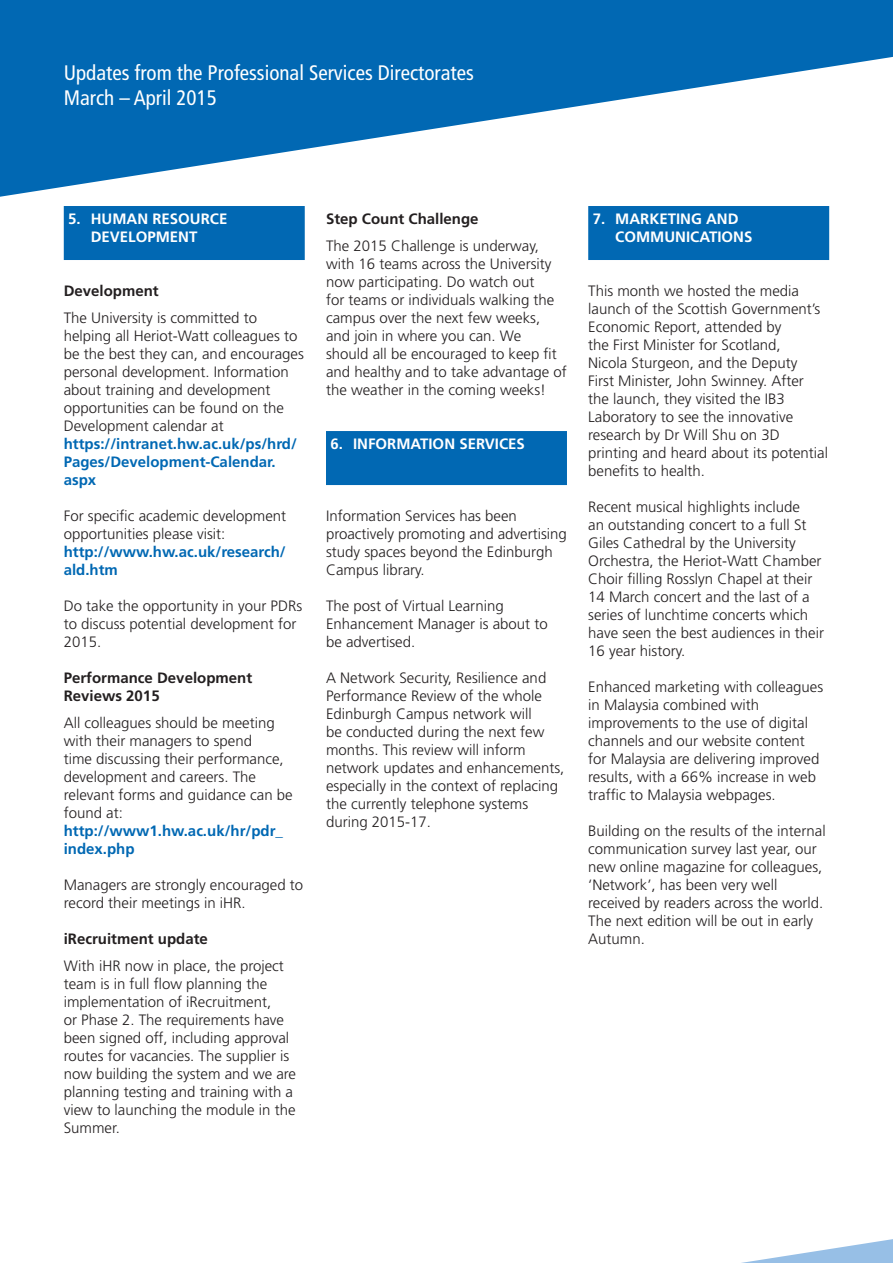
<style>
.page{position:relative;width:893px;height:1263px;background:#fff}
.page>*{position:absolute;margin:0;border:0;box-sizing:border-box;transform-origin:0 0}
.t1{font:condensed 21px/25.2px "Frutiger";color:#fff}
.t2{font:300 15px/18px "Frutiger";color:#231f20}
.t3{font:700 15px/18px "Frutiger";color:#0168b3}
.t4{font:700 15px/18px "Frutiger";color:#231f20}
.t5{font:700 15px/18px "Frutiger";color:#fff;text-align:center}
</style>
<div class="page">
<svg style="left:0;top:0;width:893px;height:233px;fill:#0168b3"></svg>
<svg style="left:741px;top:1239px;width:152px;height:24px"></svg>
<div style="left:64px;top:206px;width:241px;height:54px;background:#0168b3"></div>
<div style="left:326px;top:431px;width:241px;height:54px;background:#0168b3"></div>
<div style="left:588px;top:206px;width:241px;height:54px;background:#0168b3"></div>
<h1 class="t1" style="left:64px;top:60px;width:412px">Updates from the Professional Services Directorates<br>March – April 2015</h1>
<p class="t5" style="left:68px;top:210px;width:161px">5. HUMAN RESOURCE<br>DEVELOPMENT</p>
<p class="t4" style="left:64px;top:282px;width:97px">Development</p>
<p class="t2" style="left:64px;top:309px;width:242px">The University is committed to helping all Heriot-Watt colleagues to be the best they can, and encourages personal development. Information about training and development opportunities can be found on the Development calendar at</p>
<p class="t3" style="left:64px;top:435px;width:235px">https://intranet.hw.ac.uk/ps/hrd/<br>Pages/Development-Calendar. aspx</p>
<p class="t2" style="left:64px;top:507px;width:224px">For specific academic development opportunities please visit:</p>
<p class="t3" style="left:64px;top:543px;width:224px">http://www.hw.ac.uk/research/ ald.htm</p>
<p class="t2" style="left:64px;top:597px;width:240px">Do take the opportunity in your PDRs to discuss potential development for<br>2015.</p>
<p class="t4" style="left:64px;top:669px;width:190px">Performance Development<br>Reviews 2015</p>
<p class="t2" style="left:64px;top:714px;width:230px">All colleagues should be meeting with their managers to spend<br>time discussing their performance, development and careers. The relevant forms and guidance can be found at:</p>
<p class="t3" style="left:64px;top:822px;width:221px">http://www1.hw.ac.uk/hr/pdr_ index.php</p>
<p class="t2" style="left:64px;top:876px;width:241px">Managers are strongly encouraged to record their meetings in iHR.</p>
<p class="t4" style="left:64px;top:930px;width:146px">iRecruitment update</p>
<p class="t2" style="left:64px;top:957px;width:234px">With iHR now in place, the project team is in full flow planning the implementation of iRecruitment,<br>or Phase 2. The requirements have been signed off, including approval routes for vacancies. The supplier is now building the system and we are planning testing and training with a view to launching the module in the<br>Summer.</p>
<p class="t4" style="left:326px;top:210px;width:154px">Step Count Challenge</p>
<p class="t2" style="left:326px;top:237px;width:242px">The 2015 Challenge is underway, with 16 teams across the University now participating. Do watch out<br>for teams or individuals walking the campus over the next few weeks, and join in where you can. We should all be encouraged to keep fit and healthy and to take advantage of the weather in the coming weeks!</p>
<p class="t5" style="left:330px;top:435px;width:196px">6. INFORMATION SERVICES</p>
<p class="t2" style="left:326px;top:507px;width:242px">Information Services has been proactively promoting and advertising study spaces beyond the Edinburgh<br>Campus library.</p>
<p class="t2" style="left:326px;top:597px;width:223px">The post of Virtual Learning<br>Enhancement Manager is about to be advertised.</p>
<p class="t2" style="left:326px;top:669px;width:240px">A Network Security, Resilience and<br>Performance Review of the whole<br>Edinburgh Campus network will<br>be conducted during the next few months. This review will inform network updates and enhancements, especially in the context of replacing the currently telephone systems during 2015-17.</p>
<p class="t5" style="left:615px;top:210px;width:139px;text-align:left;text-indent:-22px">7. MARKETING AND<br>COMMUNICATIONS</p>
<p class="t2" style="left:588px;top:282px;width:241px">This month we hosted the media launch of the Scottish Government’s<br>Economic Report, attended by<br>the First Minister for Scotland,<br>Nicola Sturgeon, and the Deputy<br>First Minister, John Swinney. After the launch, they visited the IB3<br>Laboratory to see the innovative research by Dr Will Shu on 3D printing and heard about its potential benefits to health.</p>
<p class="t2" style="left:588px;top:498px;width:237px">Recent musical highlights include<br>an outstanding concert to a full St Giles Cathedral by the University Orchestra, the Heriot-Watt Chamber Choir filling Rosslyn Chapel at their 14 March concert and the last of a series of lunchtime concerts which have seen the best audiences in their 16 year history.</p>
<p class="t2" style="left:588px;top:678px;width:237px">Enhanced marketing with colleagues in Malaysia combined with improvements to the use of digital channels and our website content for Malaysia are delivering improved results, with a 66% increase in web traffic to Malaysia webpages.</p>
<p class="t2" style="left:588px;top:822px;width:239px">Building on the results of the internal communication survey last year, our new online magazine for colleagues, ‘Network’, has been very well received by readers across the world.<br>The next edition will be out in early<br>Autumn.</p>
</div>
